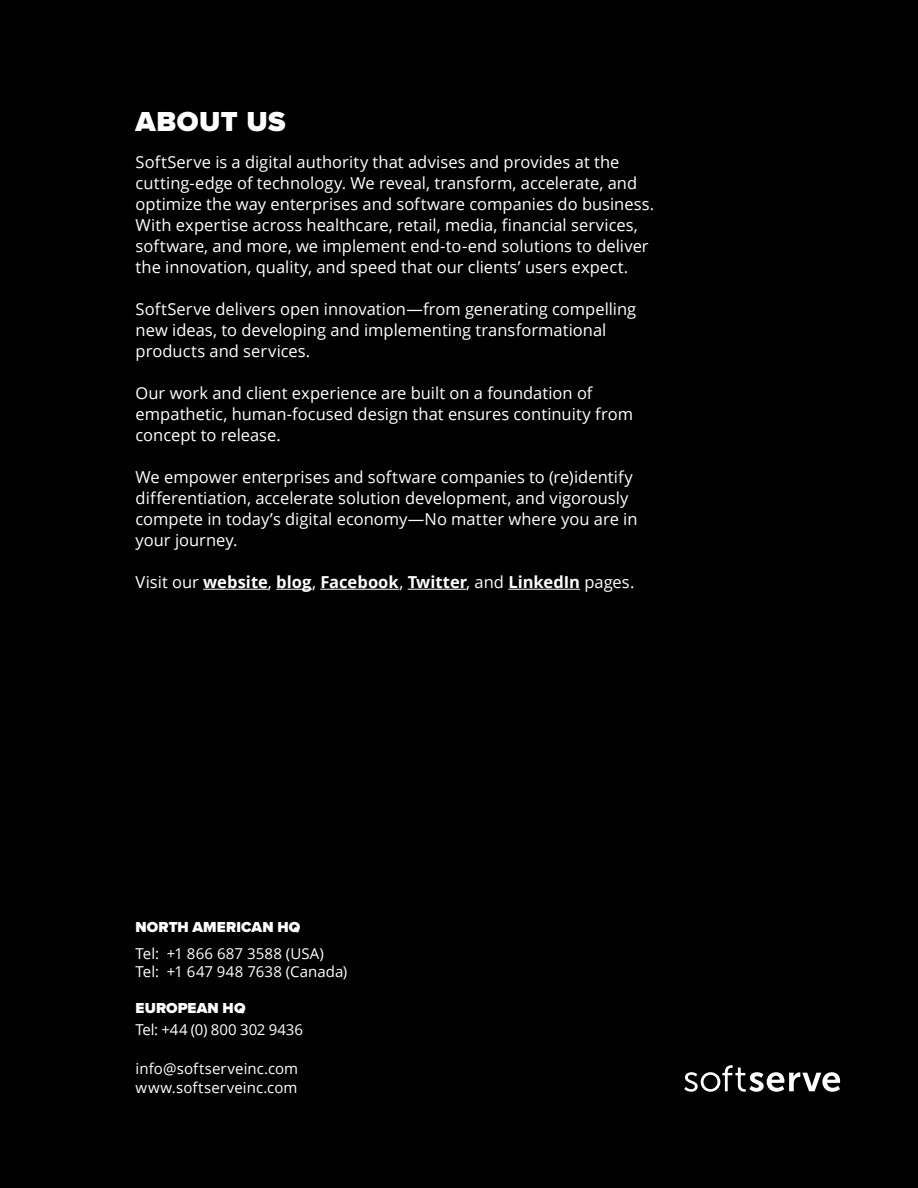
<style>
.page{position:relative;width:918px;height:1188px;background:#000}
.page>*{position:absolute;margin:0;border:0;box-sizing:border-box;transform-origin:0 0}
.t1{font:900 28.5px "Proxima Nova";letter-spacing:.02em;color:#fff}
.t2{font:16.5px/21px "Open Sans";color:#fff}
.t3{font:700 16.5px "Open Sans";color:#fff}
.t4{font:15px/18px "Open Sans";letter-spacing:.005em;color:#fff}
.t5{font:900 15px "Proxima Nova";letter-spacing:.005em;color:#fff}
.s1{font-weight:400}
</style>
<div class="page">
<hr style="left:203px;top:589px;width:65px;height:1px;background:#fff">
<hr style="left:276px;top:589px;width:36px;height:1px;background:#fff">
<hr style="left:320px;top:589px;width:79px;height:1px;background:#fff">
<hr style="left:408px;top:589px;width:58px;height:1px;background:#fff">
<hr style="left:508px;top:589px;width:72px;height:1px;background:#fff">
<svg style="left:684px;top:1065px;width:156px;height:27px"></svg>
<h1 class="t1" style="left:136px;top:100px;width:152px">ABOUT US</h1>
<p class="t2" style="left:136px;top:151px;width:520px">SoftServe is a digital authority that advises and provides at the cutting-edge of technology. We reveal, transform, accelerate, and optimize the way enterprises and software companies do business.<br>With expertise across healthcare, retail, media, financial services, software, and more, we implement end-to-end solutions to deliver the innovation, quality, and speed that our clients’ users expect.</p>
<p class="t2" style="left:136px;top:298px;width:502px">SoftServe delivers open innovation—from generating compelling new ideas, to developing and implementing transformational products and services.</p>
<p class="t2" style="left:136px;top:382px;width:499px">Our work and client experience are built on a foundation of empathetic, human-focused design that ensures continuity from concept to release.</p>
<p class="t2" style="left:136px;top:466px;width:503px">We empower enterprises and software companies to (re)identify differentiation, accelerate solution development, and vigorously compete in today’s digital economy—No matter where you are in your journey.</p>
<p class="t3" style="left:136px;top:570px;width:500px"><span class="s1">Visit our</span> website<span class="s1">,</span> blog<span class="s1">,</span> Facebook<span class="s1">,</span> Twitter<span class="s1">, and</span> LinkedIn <span class="s1">pages.</span></p>
<p class="t5" style="left:136px;top:916px;width:166px">NORTH AMERICAN HQ</p>
<p class="t4" style="left:136px;top:944px;width:213px">Tel: +1 866 687 3588 (USA)<br>Tel: +1 647 948 7638 (Canada)</p>
<p class="t5" style="left:136px;top:997px;width:111px">EUROPEAN HQ</p>
<p class="t4" style="left:136px;top:1020px;width:169px">Tel: +44 (0) 800 302 9436</p>
<p class="t4" style="left:136px;top:1058px;width:164px;line-height:19.5px">info@softserveinc.com www.softserveinc.com</p>
</div>
